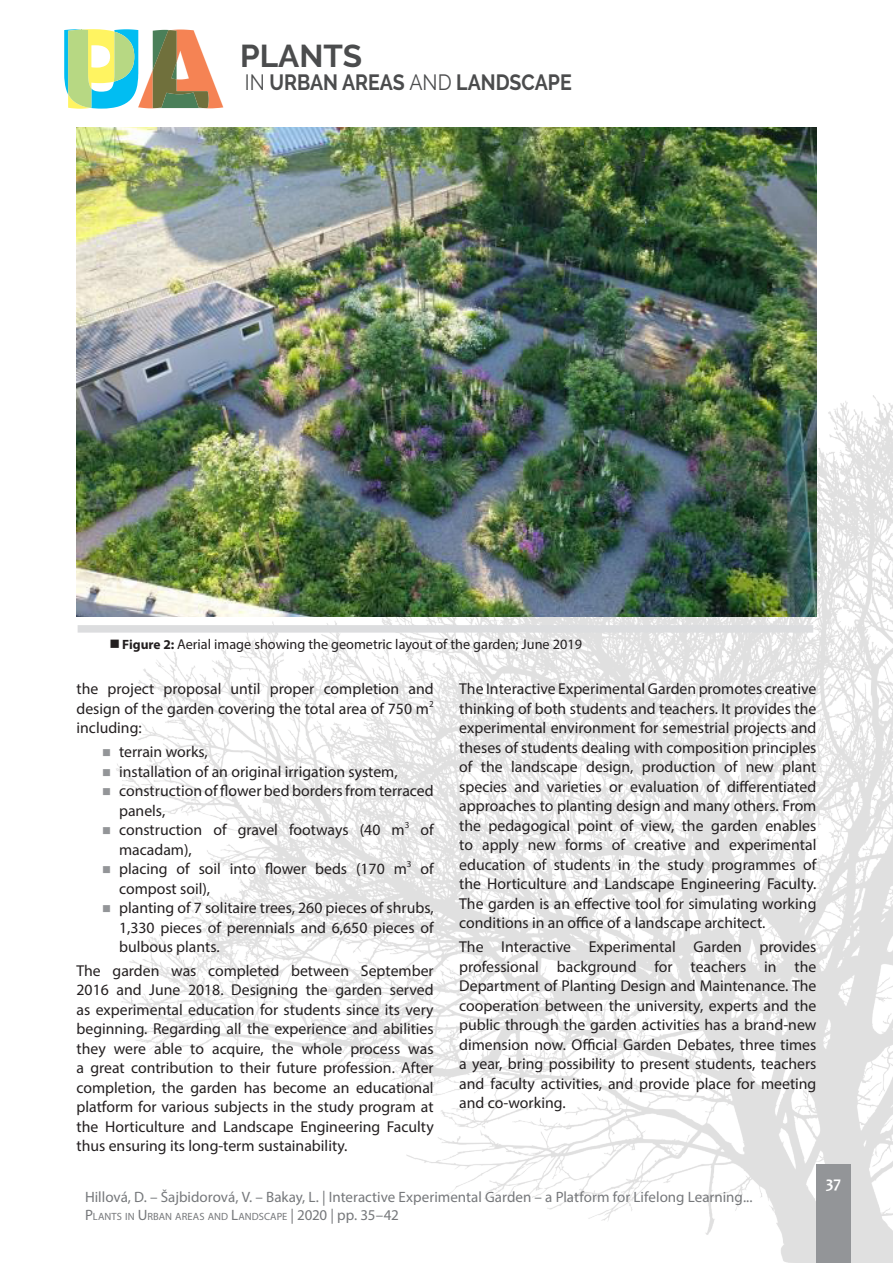
<style>
.page{position:relative;width:893px;height:1263px;background:#fff}
.page>*{position:absolute;margin:0;border:0;box-sizing:border-box;transform-origin:0 0}
.t1{font:700 31.5px "Raleway";color:#4b4c4d}
.t2{font:700 22.05px "Raleway";color:#4b4c4d;scale:.88 1}
.t3{font:700 16.5px "Candara";color:#fff}
.t4{font:15.75px/19.5px "Myriad Pro";color:#231f20;text-align:justify}
.t5{font:15px "Myriad Pro";color:#76787b}
.t6{font:14.25px "Myriad Pro";color:#231f20}
.t7{font:10.5px "Myriad Pro";color:#76787b}
.s1{font-weight:400}
.s2{font-weight:700;font-size:13.5px}
.s3{font-size:15px}
</style>
<div class="page">
<img style="left:116px;top:380px;width:777px;height:883px">
<div style="left:816px;top:1164px;width:34px;height:99px;background:#939598"></div>
<svg style="left:64px;top:29px;width:159px;height:80px"></svg>
<img style="left:77px;top:128px;width:739px;height:489px">
<div style="left:78px;top:625px;width:735px;height:8px;background:#dcdddf"></div>
<svg style="left:116px;top:640px;width:3px;height:8px"></svg>
<h1 class="t1" style="left:240px;top:38px;width:124px">PLANTS</h1>
<h2 class="t2" style="left:245px;top:70px;width:373px"><span class="s1">IN</span> URBAN AREAS <span class="s1">AND</span> LANDSCAPE</h2>
<p class="t6" style="left:122px;top:635px;width:461px"><span class="s2">Figure 2:</span> Aerial image showing the geometric layout of the garden; June 2019</p>
<p class="t4" style="left:77px;top:679px;width:359px">the project proposal until proper completion and design of the garden covering the total area of 750 m<sup>2 </sup>including:</p>
<p class="t4" style="left:119px;top:742px;width:316px;text-align:left">terrain works,<br>installation of an original irrigation system, construction of flower bed borders from terraced panels,<br>construction of gravel footways (40 m<sup>3</sup> of macadam),<br>placing of soil into flower beds (170 m<sup>3</sup> of compost soil),<br>planting of 7 solitaire trees, 260 pieces of shrubs,<br>1,330 pieces of perennials and 6,650 pieces of bulbous plants.</p>
<p class="t4" style="left:77px;top:960px;width:359px">The garden was completed between September 2016 and June 2018. Designing the garden served as experimental education for students since its very beginning. Regarding all the experience and abilities they were able to acquire, the whole process was a great contribution to their future profession. After completion, the garden has become an educational platform for various subjects in the study program at the Horticulture and Landscape Engineering Faculty thus ensuring its long-term sustainability.</p>
<p class="t4" style="left:459px;top:679px;width:359px">The Interactive Experimental Garden promotes creative thinking of both students and teachers. It provides the experimental environment for semestrial projects and theses of students dealing with composition principles of the landscape design, production of new plant species and varieties or evaluation of differentiated approaches to planting design and many others. From the pedagogical point of view, the garden enables to apply new forms of creative and experimental education of students in the study programmes of the Horticulture and Landscape Engineering Faculty.<br>The garden is an effective tool for simulating working conditions in an office of a landscape architect.</p>
<p class="t4" style="left:459px;top:937px;width:359px">The Interactive Experimental Garden provides professional background for teachers in the Department of Planting Design and Maintenance. The cooperation between the university, experts and the public through the garden activities has a brand-new dimension now. Official Garden Debates, three times a year, bring possibility to present students, teachers and faculty activities, and provide place for meeting and co-working.</p>
<p class="t5" style="left:85px;top:1188px;width:669px">Hillová, D. – Šajbidorová, V. – Bakay, L. | Interactive Experimental Garden – a Platform for Lifelong Learning...</p>
<p class="t7" style="left:85px;top:1210px;width:315px"><span class="s3">P</span>LANTS IN <span class="s3">U</span>RBAN AREAS AND <span class="s3">L</span>ANDSCAPE <span class="s3">| 2020 | pp. 35–42</span></p>
<p class="t3" style="left:826px;top:1172px;width:17px">37</p>
</div>
